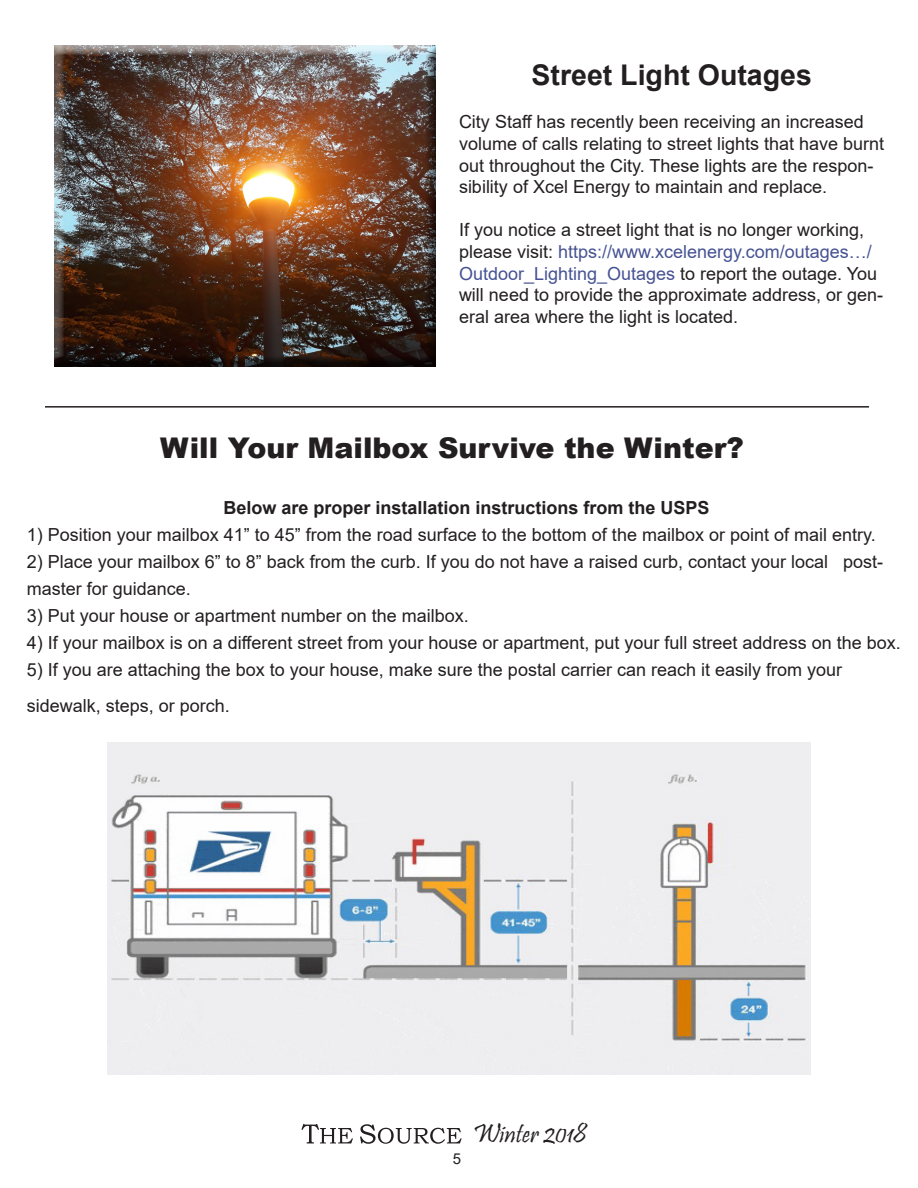
<style>
.page{position:relative;width:918px;height:1188px;background:#fff}
.page>*{position:absolute;margin:0;border:0;box-sizing:border-box;transform-origin:0 0}
.Basic_Headline{font:900 28.5px "Arial";color:#231f20}
.t1{font:700 28.5px "Arial";color:#231f20}
.t2{font:27px "Pristina";color:#231f20}
.t3{font:18px/21.6px "Arial";color:#231f20}
.Basic_Headline-2{font:700 18px "Arial";color:#231f20}
.t4{font:15px "Arial";color:#231f20}
.s1{color:#465293}
</style>
<div class="page">
<img style="left:306px;top:1143px;width:20px;height:1px">
<svg style="left:301px;top:1124px;width:52px;height:19px"></svg>
<svg style="left:360px;top:1124px;width:102px;height:20px"></svg>
<hr style="left:45px;top:406px;width:824px;height:2px;background:#231f20">
<img style="left:107px;top:742px;width:703px;height:333px">
<div style="left:51px;top:45px;width:384px;height:321px;background:#231f20;opacity:.75"></div>
<p class="t1" style="left:532px;top:55px;width:282px">Street Light Outages</p>
<p class="t3" style="left:459px;top:111px;width:427px">City Staff has recently been receiving an increased volume of calls relating to street lights that have burnt out throughout the City. These lights are the respon&shy;sibility of Xcel Energy to maintain and replace.</p>
<p class="t3" style="left:459px;top:219px;width:426px">If you notice a street light that is no longer working, please visit: <span class="s1">https://www.xcelenergy.com/outages…/ Outdoor_Lighting_Outages</span> to report the outage. You will need to provide the approximate address, or gen&shy;eral area where the light is located.</p>
<p class="Basic_Headline" style="left:160px;top:427px;width:585px">Will Your Mailbox Survive the Winter?</p>
<p class="Basic_Headline-2" style="left:224px;top:495px;width:488px">Below are proper installation instructions from the USPS</p>
<p class="t3" style="left:27px;top:524px;width:851px">1) Position your mailbox 41” to 45” from the road surface to the bottom of the mailbox or point of mail entry.</p>
<p class="t3" style="left:27px;top:548px;width:858px;line-height:27px">2) Place your mailbox 6” to 8” back from the curb. If you do not have a raised curb, contact your local post&shy;master for guidance.</p>
<p class="t3" style="left:27px;top:605px;width:444px">3) Put your house or apartment number on the mailbox.</p>
<p class="t3" style="left:27px;top:632px;width:876px">4) If your mailbox is on a different street from your house or apartment, put your full street address on the box.</p>
<p class="t3" style="left:27px;top:659px;width:817px">5) If you are attaching the box to your house, make sure the postal carrier can reach it easily from your</p>
<p class="t3" style="left:27px;top:695px;width:205px">sidewalk, steps, or porch.</p>
<p class="t4" style="left:453px;top:1148px;width:10px">5</p>
<h2 class="t2" style="left:473px;top:1119px;width:115px">Winter 2018</h2>
</div>
